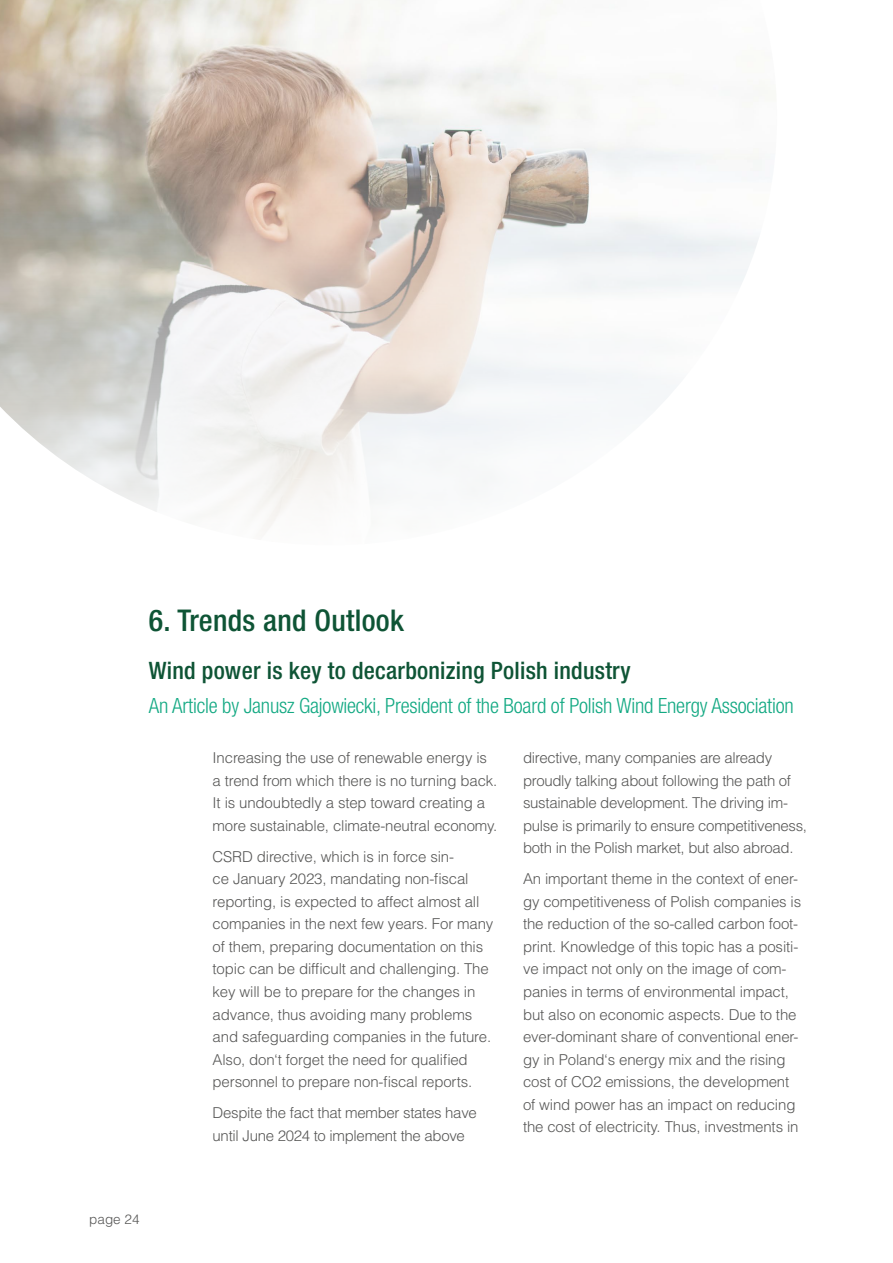
<style>
.page{position:relative;width:893px;height:1263px;background:#fff}
.page>*{position:absolute;margin:0;border:0;box-sizing:border-box;transform-origin:0 0}
.Überschrift_2{font:500 condensed 30px "Helvetica Neue LT Pro";letter-spacing:.01em;color:#0e5435}
.Überschrift_3{font:500 condensed 24px "Helvetica Neue LT Pro";letter-spacing:.01em;color:#0e5435}
.Überschrift_4{font:300 condensed 21px "Helvetica Neue LT Pro";letter-spacing:-.01em;color:#13a983}
.Fließtext{font:300 15px/22.5px "Helvetica LT Std";letter-spacing:-.01em;color:#575756}
.t1{font:300 13.5px "Helvetica LT Std";color:#575756}
</style>
<div class="page">
<img style="left:0;top:0;width:762px;height:531px">
<p class="Überschrift_2" style="left:149px;top:602px;width:257px">6. Trends and Outlook</p>
<p class="Überschrift_3" style="left:149px;top:656px;width:483px">Wind power is key to decarbonizing Polish industry</p>
<p class="Überschrift_4" style="left:149px;top:693px;width:646px">An Article by Janusz Gajowiecki, President of the Board of Polish Wind Energy Association</p>
<p class="Fließtext" style="left:213px;top:747px;width:286px">Increasing the use of renewable energy is a trend from which there is no turning back.<br>It is undoubtedly a step toward creating a more sustainable, climate-neutral economy.</p>
<p class="Fließtext" style="left:213px;top:845px;width:282px">CSRD directive, which is in force sin-<br>ce January 2023, mandating non-fiscal reporting, is expected to affect almost all companies in the next few years. For many of them, preparing documentation on this topic can be difficult and challenging. The key will be to prepare for the changes in advance, thus avoiding many problems and safeguarding companies in the future.<br>Also, don‘t forget the need for qualified personnel to prepare non-fiscal reports.</p>
<p class="Fließtext" style="left:213px;top:1101px;width:266px">Despite the fact that member states have until June 2024 to implement the above</p>
<p class="Fließtext" style="left:523px;top:747px;width:286px">directive, many companies are already proudly talking about following the path of sustainable development. The driving im&shy;pulse is primarily to ensure competitiveness, both in the Polish market, but also abroad.</p>
<p class="Fließtext" style="left:523px;top:868px;width:280px">An important theme in the context of ener&shy;gy competitiveness of Polish companies is the reduction of the so-called carbon foot&shy;print. Knowledge of this topic has a positi&shy;ve impact not only on the image of com&shy;panies in terms of environmental impact, but also on economic aspects. Due to the ever-dominant share of conventional ener&shy;gy in Poland‘s energy mix and the rising cost of CO2 emissions, the development of wind power has an impact on reducing the cost of electricity. Thus, investments in</p>
<p class="t1" style="left:89px;top:1211px;width:52px">page 24</p>
</div>
